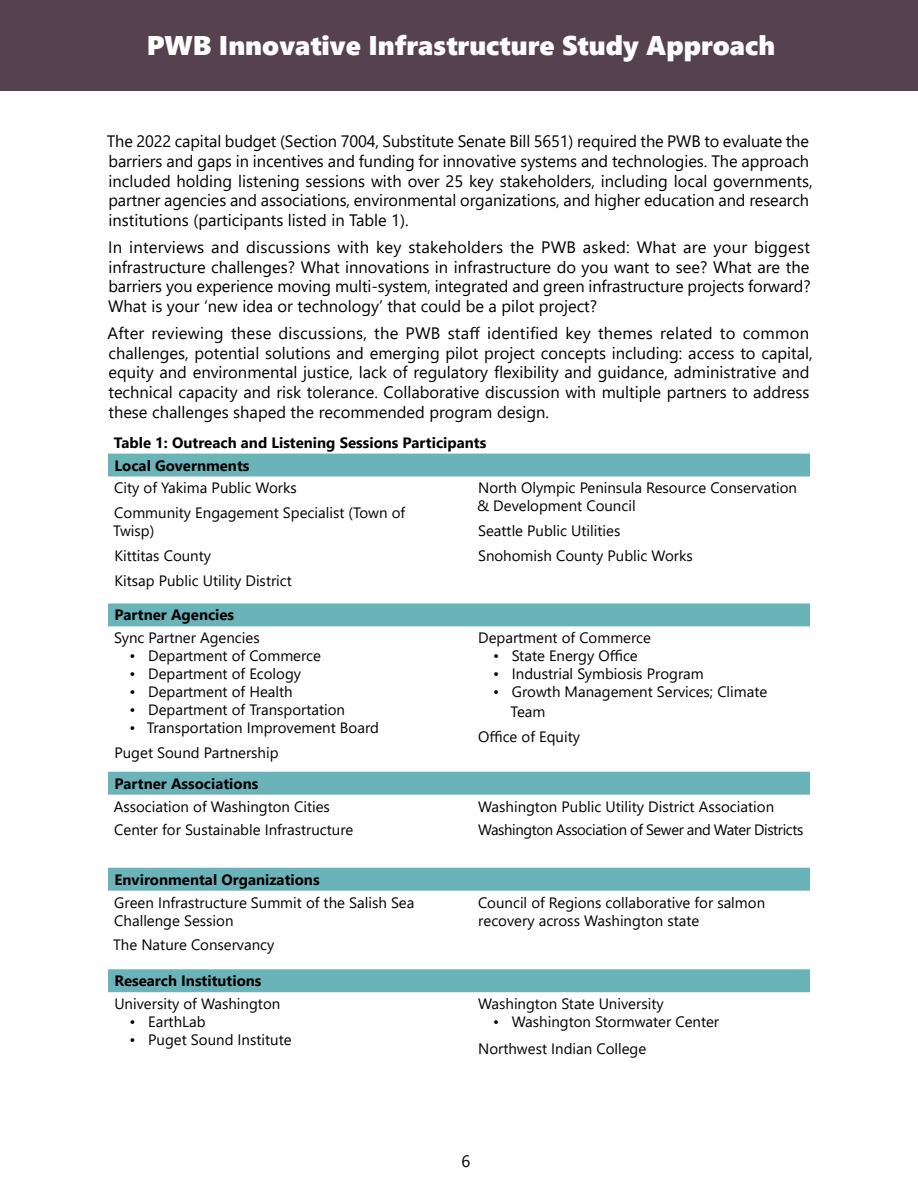
<style>
.page{position:relative;width:918px;height:1188px;background:#fff}
.page>*{position:absolute;margin:0;border:0;box-sizing:border-box;transform-origin:0 0}
.t1{font:27px "Segoe UI Black";color:#fff}
.t2{font:16.5px/19.8px "Segoe UI";color:#000}
.t3{font:15px/24.8px "Segoe UI";color:#000}
.t4{font:700 15px/23px "Segoe UI";color:#000}
.t5{font:15px "Segoe UI";letter-spacing:-.025em;color:#000}
</style>
<div class="page">
<div style="left:0;top:0;width:918px;height:91px;background:#56414e"></div>
<svg style="left:108px;top:454px;width:702px;height:538px"></svg>
<h1 class="t1" style="left:147px;top:26px;width:630px">PWB Innovative Infrastructure Study Approach</h1>
<p class="t2" style="left:107px;top:130px;width:707px">The 2022 capital budget (Section 7004, Substitute Senate Bill 5651) required the PWB to evaluate the barriers and gaps in incentives and funding for innovative systems and technologies. The approach included holding listening sessions with over 25 key stakeholders, including local governments, partner agencies and associations, environmental organizations, and higher education and research institutions (participants listed in Table 1).</p>
<p class="t2" style="left:108px;top:236px;width:704px;text-align:justify">In interviews and discussions with key stakeholders the PWB asked: What are your biggest infrastructure challenges? What innovations in infrastructure do you want to see? What are the barriers you experience moving multi-system, integrated and green infrastructure projects forward?<br>What is your ‘new idea or technology’ that could be a pilot project?</p>
<p class="t2" style="left:107px;top:321px;width:707px">After reviewing these discussions, the PWB staff identified key themes related to common challenges, potential solutions and emerging pilot project concepts including: access to capital, equity and environmental justice, lack of regulatory flexibility and guidance, administrative and technical capacity and risk tolerance. Collaborative discussion with multiple partners to address these challenges shaped the recommended program design.</p>
<p class="t4" style="left:114px;top:430px;width:374px">Table 1: Outreach and Listening Sessions Participants<br>Local Governments</p>
<p class="t3" style="left:114px;top:474px;width:292px">City of Yakima Public Works<br>Community Engagement Specialist (Town of</p>
<p class="t3" style="left:113px;top:517px;width:180px">Twisp)<br>Kittitas County<br>Kitsap Public Utility District</p>
<p class="t3" style="left:477px;top:478px;width:321px;line-height:18px">North Olympic Peninsula Resource Conservation &amp; Development Council</p>
<p class="t3" style="left:478px;top:517px;width:216px">Seattle Public Utilities<br>Snohomish County Public Works</p>
<p class="t4" style="left:115px;top:602px;width:121px">Partner Agencies</p>
<p class="t3" style="left:114px;top:624px;width:147px">Sync Partner Agencies</p>
<p class="t3" style="left:129px;top:642px;width:193px">• Department of Commerce</p>
<p class="t3" style="left:129px;top:660px;width:173px">• Department of Ecology</p>
<p class="t3" style="left:129px;top:678px;width:165px">• Department of Health</p>
<p class="t3" style="left:129px;top:696px;width:217px">• Department of Transportation</p>
<p class="t3" style="left:114px;top:714px;width:266px;text-indent:15px">• Transportation Improvement Board<br>Puget Sound Partnership</p>
<p class="t3" style="left:478px;top:624px;width:174px">Department of Commerce</p>
<p class="t3" style="left:493px;top:642px;width:146px">• State Energy Office</p>
<p class="t3" style="left:493px;top:660px;width:212px">• Industrial Symbiosis Program</p>
<p class="t3" style="left:511px;top:681px;width:258px;line-height:19.8px;text-indent:-17px">• Growth Management Services; Climate<br>Team</p>
<p class="t3" style="left:478px;top:723px;width:104px">Office of Equity</p>
<p class="t4" style="left:115px;top:771px;width:145px">Partner Associations</p>
<p class="t3" style="left:114px;top:793px;width:218px">Association of Washington Cities</p>
<p class="t3" style="left:478px;top:793px;width:298px">Washington Public Utility District Association</p>
<p class="t3" style="left:114px;top:815px;width:241px">Center for Sustainable Infrastructure</p>
<p class="t5" style="left:478px;top:815px;width:327px">Washington Association of Sewer and Water Districts</p>
<p class="t4" style="left:115px;top:867px;width:207px">Environmental Organizations</p>
<p class="t3" style="left:114px;top:892px;width:302px;line-height:18px">Green Infrastructure Summit of the Salish Sea<br>Challenge Session</p>
<p class="t3" style="left:113px;top:931px;width:163px">The Nature Conservancy</p>
<p class="t3" style="left:478px;top:892px;width:289px;line-height:18px">Council of Regions collaborative for salmon recovery across Washington state</p>
<p class="t4" style="left:115px;top:968px;width:148px">Research Institutions</p>
<p class="t3" style="left:114px;top:990px;width:167px">University of Washington</p>
<p class="t3" style="left:129px;top:1008px;width:78px">• EarthLab</p>
<p class="t3" style="left:129px;top:1026px;width:164px">• Puget Sound Institute</p>
<p class="t3" style="left:478px;top:990px;width:187px">Washington State University</p>
<p class="t3" style="left:478px;top:1007px;width:243px;line-height:26.5px;text-indent:15px">• Washington Stormwater Center<br>Northwest Indian College</p>
<p class="t2" style="left:461px;top:1150px;width:10px">6</p>
</div>
